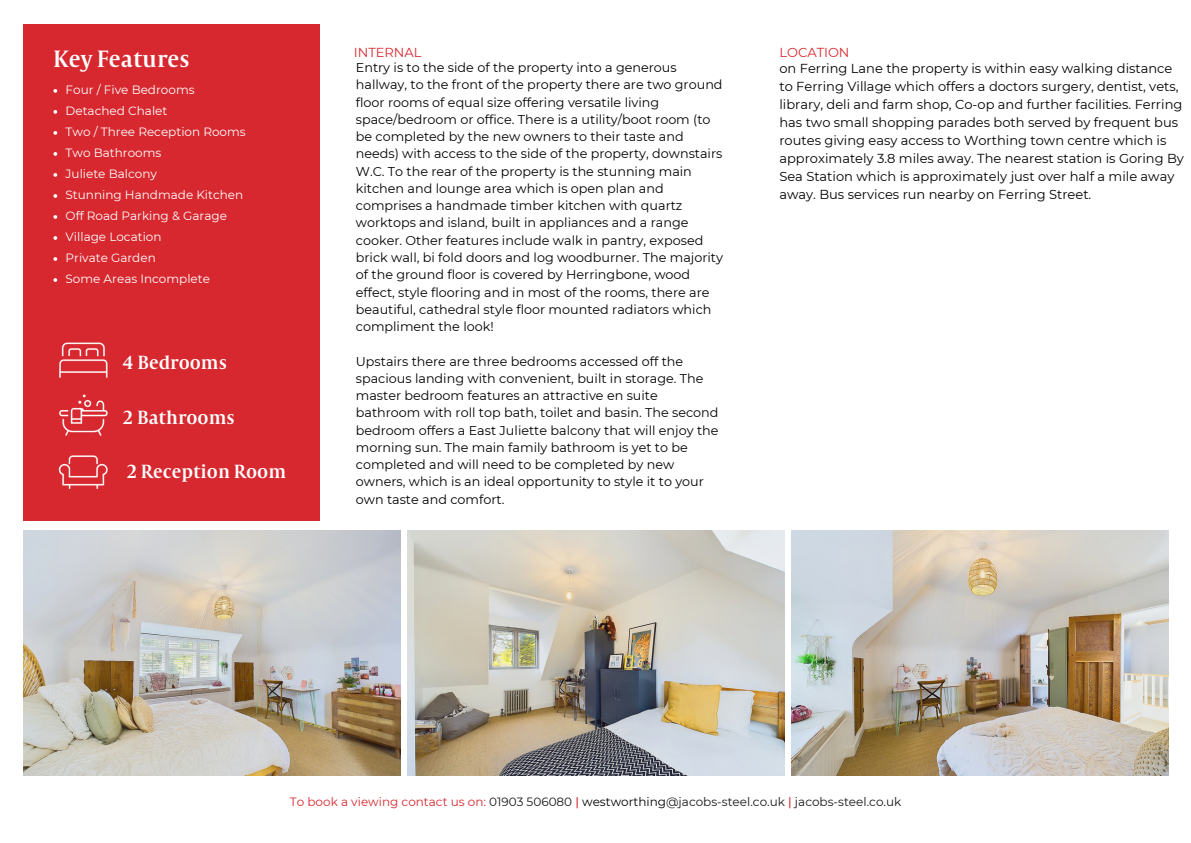
<style>
.page{position:relative;width:1191px;height:843px;background:#fff}
.page>*{position:absolute;margin:0;border:0;box-sizing:border-box;transform-origin:0 0}
.t1{font:26px "Capitolium Road";color:#fff}
.t2{font:21px "Capitolium Road";color:#fff}
.t3{font:13px/18px "Montserrat";color:#000}
.t4{font:13px "Montserrat";color:#d7282f}
.t5{font:12.8px/17.2px "Montserrat";color:#000}
.t6{font:12px "Montserrat";color:#fff}
.t7{font:12px "Montserrat";color:#191718}
.s1{color:#d7282f}
.s2{font-weight:500;color:#d7282f}
.s3{color:#000}
</style>
<div class="page">
<img style="left:23px;top:530px;width:377px;height:245px">
<img style="left:407px;top:530px;width:377px;height:245px">
<img style="left:791px;top:530px;width:377px;height:245px">
<div style="left:23px;top:25px;width:297px;height:496px;background:#d7282f"></div>
<img style="left:58px;top:455px;width:50px;height:34px">
<img style="left:59px;top:394px;width:49px;height:42px">
<img style="left:59px;top:342px;width:49px;height:36px">
<svg style="left:53px;top:89px;width:4px;height:4px"></svg>
<svg style="left:53px;top:110px;width:4px;height:4px"></svg>
<svg style="left:53px;top:131px;width:4px;height:4px"></svg>
<svg style="left:53px;top:152px;width:4px;height:4px"></svg>
<svg style="left:53px;top:173px;width:4px;height:4px"></svg>
<svg style="left:53px;top:194px;width:4px;height:4px"></svg>
<svg style="left:53px;top:215px;width:4px;height:4px"></svg>
<svg style="left:53px;top:236px;width:4px;height:4px"></svg>
<svg style="left:53px;top:257px;width:4px;height:4px"></svg>
<svg style="left:53px;top:278px;width:4px;height:4px"></svg>
<h2 class="t1" style="left:53px;top:50px;width:138px">Key Features</h2>
<p class="t6" style="left:66px;top:83px;width:130px">Four / Five Bedrooms</p>
<p class="t6" style="left:66px;top:104px;width:103px">Detached Chalet</p>
<p class="t6" style="left:66px;top:125px;width:182px">Two / Three Reception Rooms</p>
<p class="t6" style="left:66px;top:146px;width:97px">Two Bathrooms</p>
<p class="t6" style="left:66px;top:167px;width:93px">Juliete Balcony</p>
<p class="t6" style="left:66px;top:188px;width:179px">Stunning Handmade Kitchen</p>
<p class="t6" style="left:66px;top:209px;width:163px">Off Road Parking &amp; Garage</p>
<p class="t6" style="left:66px;top:230px;width:97px">Village Location</p>
<p class="t6" style="left:66px;top:251px;width:92px">Private Garden</p>
<p class="t6" style="left:66px;top:272px;width:146px">Some Areas Incomplete</p>
<h2 class="t2" style="left:123px;top:355px;width:106px">4 Bedrooms</h2>
<h2 class="t2" style="left:123px;top:410px;width:113px">2 Bathrooms</h2>
<h3 class="t2" style="left:127px;top:464px;width:161px">2 Reception Room</h3>
<p class="t4" style="left:354px;top:45px;width:69px">INTERNAL</p>
<p class="t5" style="left:356px;top:59px;width:368px">Entry is to the side of the property into a generous hallway, to the front of the property there are two ground floor rooms of equal size offering versatile living space/bedroom or office. There is a utility/boot room (to be completed by the new owners to their taste and needs) with access to the side of the property, downstairs W.C. To the rear of the property is the stunning main kitchen and lounge area which is open plan and comprises a handmade timber kitchen with quartz worktops and island, built in appliances and a range cooker. Other features include walk in pantry, exposed brick wall, bi fold doors and log woodburner. The majority of the ground floor is covered by Herringbone, wood effect, style flooring and in most of the rooms, there are beautiful, cathedral style floor mounted radiators which compliment the look!</p>
<p class="t5" style="left:356px;top:352px;width:364px">Upstairs there are three bedrooms accessed off the spacious landing with convenient, built in storage. The master bedroom features an attractive en suite bathroom with roll top bath, toilet and basin. The second bedroom offers a East Juliette balcony that will enjoy the morning sun. The main family bathroom is yet to be completed and will need to be completed by new owners, which is an ideal opportunity to style it to your own taste and comfort.</p>
<h3 class="t4" style="left:779px;top:45px;width:72px">LOCATION</h3>
<p class="t3" style="left:779px;top:59px;width:406px">on Ferring Lane the property is within easy walking distance to Ferring Village which offers a doctors surgery, dentist, vets, library, deli and farm shop, Co-op and further facilities. Ferring has two small shopping parades both served by frequent bus routes giving easy access to Worthing town centre which is approximately 3.8 miles away. The nearest station is Goring By Sea Station which is approximately just over half a mile away away. Bus services run nearby on Ferring Street.</p>
<p class="t7" style="left:290px;top:794px;width:613px"><span class="s1">To book a viewing contact us on:</span> 01903 506080 <span class="s2">|</span> <span class="s3">westworthing</span>@jacobs-steel.co.uk <span class="s2">|</span> jacobs-steel.co.uk</p>
</div>
